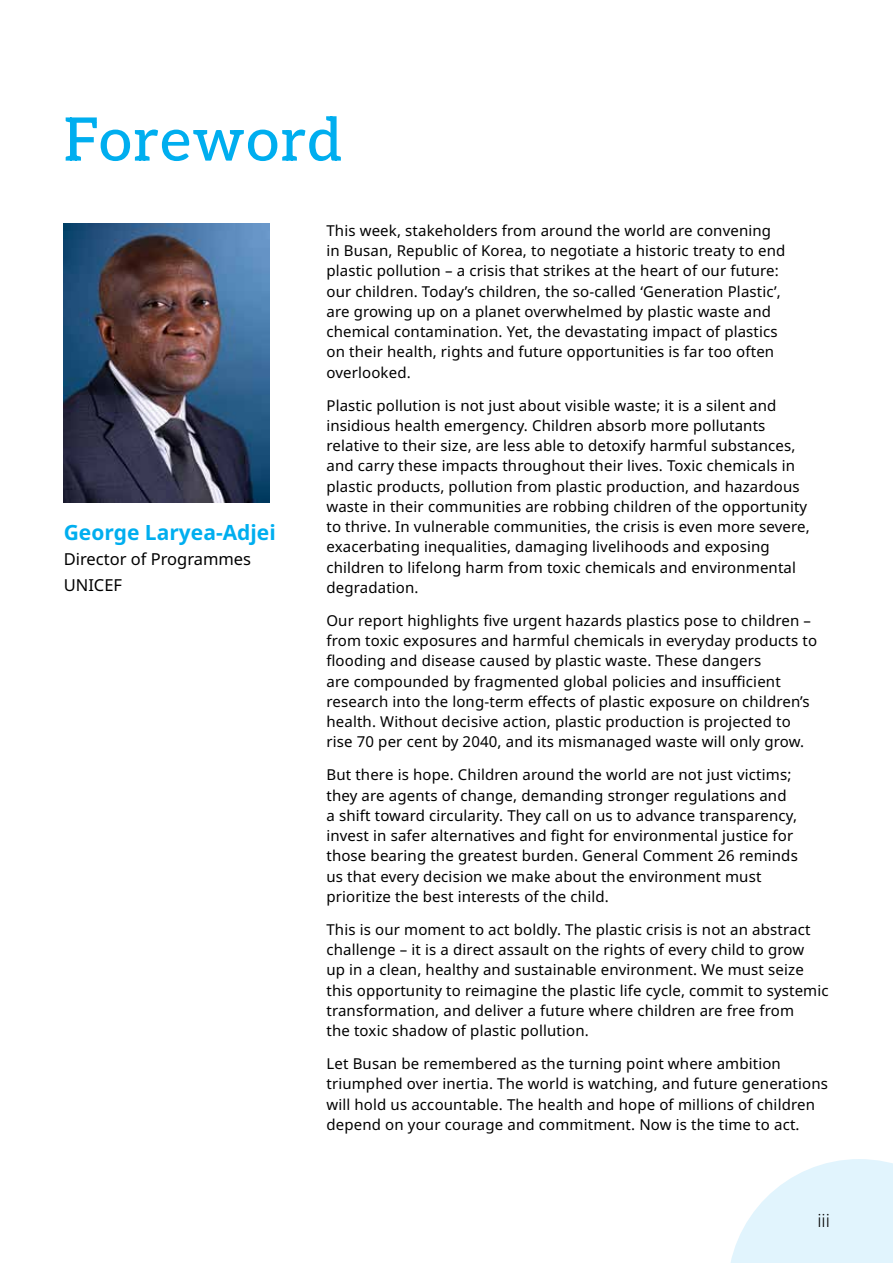
<style>
.page{position:relative;width:893px;height:1263px;background:#fff}
.page>*{position:absolute;margin:0;border:0;box-sizing:border-box;transform-origin:0 0}
.t1{font:500 60px "Aleo";letter-spacing:.02em;color:#00aeef}
.t2{font:700 21px "Noto Sans";color:#00aeef}
.t3{font:300 18px "Noto Sans";color:#000}
.t4{font:16.5px/25.5px "Noto Sans";color:#000}
.t5{font:15px/20.2px "Noto Sans";letter-spacing:.01em;color:#000}
</style>
<div class="page">
<svg style="left:731px;top:1159px;width:162px;height:104px"></svg>
<img style="left:64px;top:224px;width:205px;height:278px">
<h1 class="t1" style="left:64px;top:92px;width:280px">Foreword</h1>
<h2 class="t2" style="left:64px;top:517px;width:213px">George Laryea-Adjei</h2>
<p class="t4" style="left:64px;top:547px;width:189px">Director of Programmes<br>UNICEF</p>
<p class="t5" style="left:326px;top:221px;width:460px">This week, stakeholders from around the world are convening in Busan, Republic of Korea, to negotiate a historic treaty to end plastic pollution – a crisis that strikes at the heart of our future: our children. Today’s children, the so-called ‘Generation Plastic’, are growing up on a planet overwhelmed by plastic waste and chemical contamination. Yet, the devastating impact of plastics on their health, rights and future opportunities is far too often overlooked.</p>
<p class="t5" style="left:326px;top:395px;width:485px">Plastic pollution is not just about visible waste; it is a silent and insidious health emergency. Children absorb more pollutants relative to their size, are less able to detoxify harmful substances, and carry these impacts throughout their lives. Toxic chemicals in plastic products, pollution from plastic production, and hazardous waste in their communities are robbing children of the opportunity to thrive. In vulnerable communities, the crisis is even more severe, exacerbating inequalities, damaging livelihoods and exposing children to lifelong harm from toxic chemicals and environmental degradation.</p>
<p class="t5" style="left:326px;top:611px;width:492px">Our report highlights five urgent hazards plastics pose to children – from toxic exposures and harmful chemicals in everyday products to flooding and disease caused by plastic waste. These dangers<br>are compounded by fragmented global policies and insufficient research into the long-term effects of plastic exposure on children’s health. Without decisive action, plastic production is projected to rise 70 per cent by 2040, and its mismanaged waste will only grow.</p>
<p class="t5" style="left:326px;top:765px;width:473px">But there is hope. Children around the world are not just victims; they are agents of change, demanding stronger regulations and a shift toward circularity. They call on us to advance transparency, invest in safer alternatives and fight for environmental justice for those bearing the greatest burden. General Comment 26 reminds us that every decision we make about the environment must prioritize the best interests of the child.</p>
<p class="t5" style="left:326px;top:920px;width:504px">This is our moment to act boldly. The plastic crisis is not an abstract challenge – it is a direct assault on the rights of every child to grow<br>up in a clean, healthy and sustainable environment. We must seize this opportunity to reimagine the plastic life cycle, commit to systemic transformation, and deliver a future where children are free from<br>the toxic shadow of plastic pollution.</p>
<p class="t5" style="left:326px;top:1054px;width:503px">Let Busan be remembered as the turning point where ambition triumphed over inertia. The world is watching, and future generations will hold us accountable. The health and hope of millions of children depend on your courage and commitment. Now is the time to act.</p>
<p class="t3" style="left:817px;top:1208px;width:14px">iii</p>
</div>
